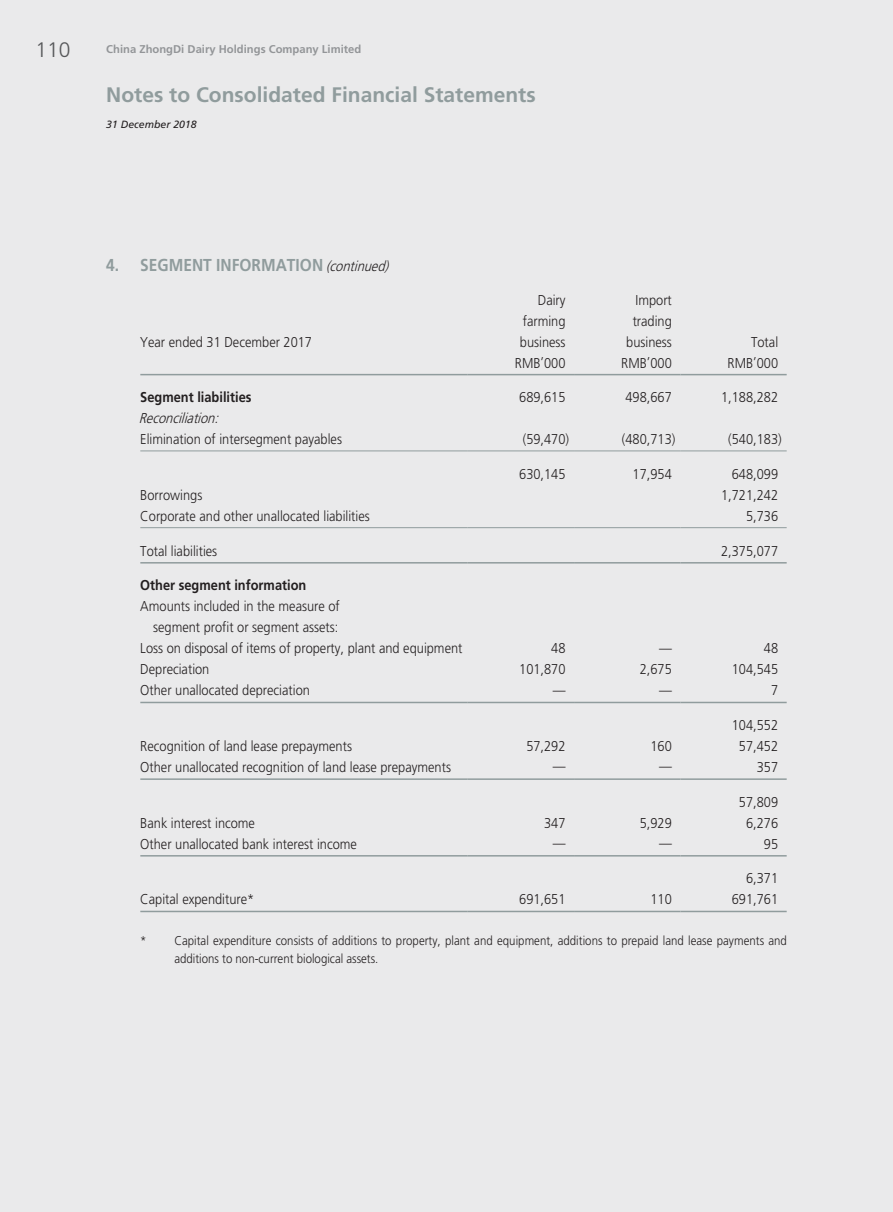
<style>
.page{position:relative;width:893px;height:1212px;background:#fff}
.page>*{position:absolute;margin:0;border:0;box-sizing:border-box;transform-origin:0 0}
.t1{font:700 21px "Frutiger LT Std";color:#909c9d}
.t2{font:300 21px "Frutiger LT Std";color:#57585a}
._3__標題{font:700 17.25px "Frutiger LT Std";color:#909c9d;scale:.9 1}
._1__內文{font:300 14.25px "Frutiger LT Std";color:#231f20;scale:.9 1}
._1__內文-2{font:700 14.25px "Frutiger LT Std";color:#231f20;scale:.9 1}
._1__內文-3{font:italic 300 14.25px "Frutiger LT Std";color:#231f20;scale:.9 1}
._2__附註內文{font:300 12.75px/18px "Frutiger LT Std";color:#231f20;scale:.9 1}
.t3{font:700 11.25px "Frutiger LT Std";color:#939598}
.t4{font:italic 10.5px "Frutiger LT Std";color:#231f20}
.s1{font-weight:300;font-style:italic;font-size:14.25px;color:#231f20}
</style>
<div class="page">
<div style="left:0;top:0;width:892px;height:1212px;background:#eaeaeb"></div>
<hr style="left:140px;top:374px;width:328px;height:1px;background:#909c9d">
<hr style="left:468px;top:374px;width:106px;height:1px;background:#909c9d">
<hr style="left:574px;top:374px;width:106px;height:1px;background:#909c9d">
<hr style="left:680px;top:374px;width:107px;height:1px;background:#909c9d">
<hr style="left:140px;top:450px;width:328px;height:1px;background:#909c9d">
<hr style="left:468px;top:450px;width:106px;height:1px;background:#909c9d">
<hr style="left:574px;top:450px;width:106px;height:1px;background:#909c9d">
<hr style="left:680px;top:450px;width:107px;height:1px;background:#909c9d">
<hr style="left:140px;top:527px;width:328px;height:1px;background:#909c9d">
<hr style="left:468px;top:527px;width:106px;height:1px;background:#909c9d">
<hr style="left:574px;top:527px;width:106px;height:1px;background:#909c9d">
<hr style="left:680px;top:527px;width:107px;height:1px;background:#909c9d">
<hr style="left:140px;top:562px;width:328px;height:1px;background:#909c9d">
<hr style="left:468px;top:562px;width:106px;height:1px;background:#909c9d">
<hr style="left:574px;top:562px;width:106px;height:1px;background:#909c9d">
<hr style="left:680px;top:562px;width:107px;height:1px;background:#909c9d">
<hr style="left:140px;top:702px;width:328px;height:1px;background:#909c9d">
<hr style="left:468px;top:702px;width:106px;height:1px;background:#909c9d">
<hr style="left:574px;top:702px;width:106px;height:1px;background:#909c9d">
<hr style="left:680px;top:702px;width:107px;height:1px;background:#909c9d">
<hr style="left:140px;top:778px;width:328px;height:2px;background:#909c9d">
<hr style="left:468px;top:778px;width:106px;height:2px;background:#909c9d">
<hr style="left:574px;top:778px;width:106px;height:2px;background:#909c9d">
<hr style="left:680px;top:778px;width:107px;height:2px;background:#909c9d">
<hr style="left:140px;top:855px;width:328px;height:1px;background:#909c9d">
<hr style="left:468px;top:855px;width:106px;height:1px;background:#909c9d">
<hr style="left:574px;top:855px;width:106px;height:1px;background:#909c9d">
<hr style="left:680px;top:855px;width:107px;height:1px;background:#909c9d">
<hr style="left:140px;top:911px;width:328px;height:1px;background:#909c9d">
<hr style="left:468px;top:911px;width:106px;height:1px;background:#909c9d">
<hr style="left:574px;top:911px;width:106px;height:1px;background:#909c9d">
<hr style="left:680px;top:911px;width:107px;height:1px;background:#909c9d">
<h1 class="t2" style="left:36px;top:37px;width:37px">110</h1>
<p class="t3" style="left:106px;top:42px;width:257px">China ZhongDi Dairy Holdings Company Limited</p>
<h1 class="t1" style="left:106px;top:83px;width:431px">Notes to Consolidated Financial Statements</h1>
<p class="t4" style="left:106px;top:118px;width:92px">31 December 2018</p>
<p class="_3__標題" style="left:106px;top:254px;width:319px">4. SEGMENT INFORMATION <span class="s1">(continued)</span></p>
<p class="_1__內文" style="left:140px;top:334px;width:192px">Year ended 31 December 2017</p>
<p class="_1__內文" style="left:538px;top:292px;width:32px">Dairy</p>
<p class="_1__內文" style="left:523px;top:313px;width:49px">farming</p>
<p class="_1__內文" style="left:520px;top:334px;width:52px">business</p>
<p class="_1__內文" style="left:635px;top:292px;width:42px">Import</p>
<p class="_1__內文" style="left:633px;top:313px;width:45px">trading</p>
<p class="_1__內文" style="left:626px;top:334px;width:52px">business</p>
<p class="_1__內文" style="left:751px;top:334px;width:32px">Total</p>
<p class="_1__內文" style="left:515px;top:355px;width:58px">RMB’000</p>
<p class="_1__內文" style="left:621px;top:355px;width:58px">RMB’000</p>
<p class="_1__內文" style="left:727px;top:355px;width:58px">RMB’000</p>
<p class="_1__內文-2" style="left:140px;top:389px;width:125px">Segment liabilities</p>
<p class="_1__內文" style="left:519px;top:389px;width:53px">689,615</p>
<p class="_1__內文" style="left:625px;top:389px;width:53px">498,667</p>
<p class="_1__內文" style="left:721px;top:389px;width:65px">1,188,282</p>
<p class="_1__內文-3" style="left:139px;top:410px;width:94px">Reconciliation:</p>
<p class="_1__內文" style="left:140px;top:431px;width:226px">Elimination of intersegment payables</p>
<p class="_1__內文" style="left:523px;top:431px;width:53px">(59,470)</p>
<p class="_1__內文" style="left:622px;top:431px;width:61px">(480,713)</p>
<p class="_1__內文" style="left:728px;top:431px;width:61px">(540,183)</p>
<p class="_1__內文" style="left:519px;top:466px;width:53px">630,145</p>
<p class="_1__內文" style="left:633px;top:466px;width:45px">17,954</p>
<p class="_1__內文" style="left:732px;top:466px;width:53px">648,099</p>
<p class="_1__內文" style="left:140px;top:487px;width:70px">Borrowings</p>
<p class="_1__內文" style="left:721px;top:487px;width:65px">1,721,242</p>
<p class="_1__內文" style="left:140px;top:508px;width:256px">Corporate and other unallocated liabilities</p>
<p class="_1__內文" style="left:746px;top:508px;width:37px">5,736</p>
<p class="_1__內文" style="left:140px;top:543px;width:87px">Total liabilities</p>
<p class="_1__內文" style="left:721px;top:543px;width:65px">2,375,077</p>
<p class="_1__內文-2" style="left:140px;top:577px;width:186px">Other segment information</p>
<p class="_1__內文" style="left:140px;top:598px;width:223px">Amounts included in the measure of</p>
<p class="_1__內文" style="left:153px;top:619px;width:207px">segment profit or segment assets:</p>
<p class="_1__內文" style="left:140px;top:640px;width:359px">Loss on disposal of items of property, plant and equipment</p>
<p class="_1__內文" style="left:551px;top:640px;width:17px">48</p>
<p class="_1__內文" style="left:659px;top:640px;width:16px">—</p>
<p class="_1__內文" style="left:764px;top:640px;width:17px">48</p>
<p class="_1__內文" style="left:140px;top:661px;width:78px">Depreciation</p>
<p class="_1__內文" style="left:519px;top:661px;width:53px">101,870</p>
<p class="_1__內文" style="left:640px;top:661px;width:37px">2,675</p>
<p class="_1__內文" style="left:732px;top:661px;width:53px">104,545</p>
<p class="_1__內文" style="left:140px;top:682px;width:190px">Other unallocated depreciation</p>
<p class="_1__內文" style="left:553px;top:682px;width:16px">—</p>
<p class="_1__內文" style="left:659px;top:682px;width:16px">—</p>
<p class="_1__內文" style="left:771px;top:682px;width:9px">7</p>
<p class="_1__內文" style="left:732px;top:717px;width:53px">104,552</p>
<p class="_1__內文" style="left:140px;top:738px;width:237px">Recognition of land lease prepayments</p>
<p class="_1__內文" style="left:526px;top:738px;width:45px">57,292</p>
<p class="_1__內文" style="left:650px;top:738px;width:25px">160</p>
<p class="_1__內文" style="left:739px;top:738px;width:45px">57,452</p>
<p class="_1__內文" style="left:140px;top:759px;width:347px">Other unallocated recognition of land lease prepayments</p>
<p class="_1__內文" style="left:553px;top:758px;width:16px">—</p>
<p class="_1__內文" style="left:659px;top:758px;width:16px">—</p>
<p class="_1__內文" style="left:757px;top:759px;width:25px">357</p>
<p class="_1__內文" style="left:739px;top:794px;width:45px">57,809</p>
<p class="_1__內文" style="left:140px;top:815px;width:129px">Bank interest income</p>
<p class="_1__內文" style="left:544px;top:815px;width:25px">347</p>
<p class="_1__內文" style="left:640px;top:815px;width:37px">5,929</p>
<p class="_1__內文" style="left:746px;top:815px;width:37px">6,276</p>
<p class="_1__內文" style="left:140px;top:836px;width:242px">Other unallocated bank interest income</p>
<p class="_1__內文" style="left:553px;top:835px;width:16px">—</p>
<p class="_1__內文" style="left:659px;top:835px;width:16px">—</p>
<p class="_1__內文" style="left:764px;top:836px;width:17px">95</p>
<p class="_1__內文" style="left:746px;top:870px;width:37px">6,371</p>
<p class="_1__內文" style="left:140px;top:891px;width:128px">Capital expenditure*</p>
<p class="_1__內文" style="left:519px;top:891px;width:53px">691,651</p>
<p class="_1__內文" style="left:650px;top:891px;width:25px">110</p>
<p class="_1__內文" style="left:732px;top:891px;width:53px">691,761</p>
<p class="_2__附註內文" style="left:174px;top:931px;width:682px;text-indent:-34px">* Capital expenditure consists of additions to property, plant and equipment, additions to prepaid land lease payments and additions to non-current biological assets.</p>
</div>
